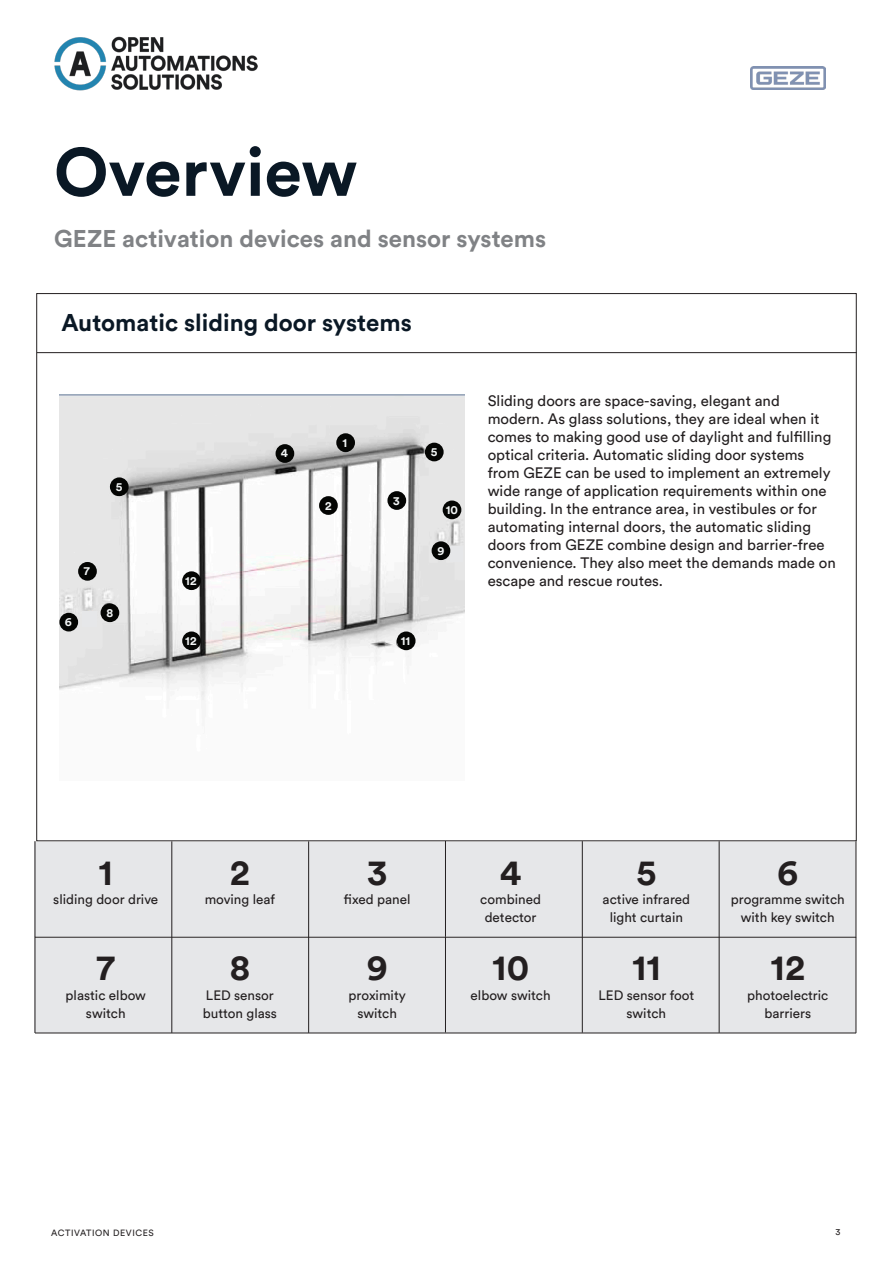
<style>
.page{position:relative;width:893px;height:1263px;background:#fff}
.page>*{position:absolute;margin:0;border:0;box-sizing:border-box;transform-origin:0 0}
.t1{font:700 67.5px "Circular Std";color:#0a1825}
.t2{font:700 36px "Circular Std";color:#231f20}
.t3{font:700 24px "Circular Std";color:#808285}
.t4{font:700 24px "Circular Std";color:#0a1825}
.t5{font:15px/18px "Circular Std";color:#231f20}
.t6{font:13.5px/18px "Circular Std";color:#231f20;text-align:center}
.t7{font:700 12px "Circular Std";letter-spacing:.015em;color:#f2f5f5}
.t8{font:9px "Circular Std";letter-spacing:.06em;color:#231f20}
</style>
<div class="page">
<img style="left:54px;top:37px;width:204px;height:53px">
<img style="left:751px;top:66px;width:74px;height:23px">
<hr style="left:37px;top:352px;width:820px;height:1px;background:#231f20">
<img style="left:59px;top:394px;width:406px;height:307px">
<div style="left:59px;top:613px;width:19px;height:18px;background:#040503;border-radius:50%"></div>
<div style="left:336px;top:433px;width:19px;height:19px;background:#040503;border-radius:50%"></div>
<div style="left:319px;top:496px;width:19px;height:19px;background:#040503;border-radius:50%"></div>
<div style="left:387px;top:491px;width:19px;height:19px;background:#040503;border-radius:50%"></div>
<div style="left:276px;top:444px;width:18px;height:19px;background:#040503;border-radius:50%"></div>
<div style="left:425px;top:443px;width:19px;height:18px;background:#040503;border-radius:50%"></div>
<div style="left:110px;top:477px;width:19px;height:19px;background:#040503;border-radius:50%"></div>
<div style="left:78px;top:562px;width:19px;height:19px;background:#040503;border-radius:50%"></div>
<div style="left:101px;top:603px;width:18px;height:19px;background:#040503;border-radius:50%"></div>
<div style="left:443px;top:500px;width:18px;height:19px;background:#040503;border-radius:50%"></div>
<div style="left:397px;top:631px;width:19px;height:19px;background:#040503;border-radius:50%"></div>
<div style="left:182px;top:631px;width:19px;height:19px;background:#040503;border-radius:50%"></div>
<div style="left:182px;top:571px;width:19px;height:19px;background:#040503;border-radius:50%"></div>
<div style="left:450px;top:547px;width:12px;height:15px;background:#e6e7e9"></div>
<div style="left:83px;top:611px;width:14px;height:15px;background:#e6e7e9"></div>
<div style="left:432px;top:541px;width:18px;height:19px;background:#040503;border-radius:50%"></div>
<div style="left:35px;top:842px;width:821px;height:95px;background:#e6e7e9"></div>
<div style="left:35px;top:938px;width:821px;height:95px;background:#e6e7e9"></div>
<hr style="left:35px;top:841px;width:1px;height:96px;background:#231f20">
<hr style="left:35px;top:937px;width:1px;height:96px;background:#231f20">
<hr style="left:35px;top:937px;width:821px;height:1px;background:#231f20">
<hr style="left:35px;top:1033px;width:821px;height:1px;background:#231f20">
<hr style="left:856px;top:841px;width:1px;height:96px;background:#231f20">
<hr style="left:856px;top:937px;width:1px;height:96px;background:#231f20">
<hr style="left:445px;top:841px;width:1px;height:96px;background:#231f20">
<hr style="left:445px;top:937px;width:1px;height:95px;background:#231f20">
<hr style="left:172px;top:841px;width:1px;height:96px;background:#231f20">
<hr style="left:172px;top:937px;width:1px;height:96px;background:#231f20">
<hr style="left:582px;top:841px;width:1px;height:96px;background:#231f20">
<hr style="left:582px;top:937px;width:1px;height:96px;background:#231f20">
<hr style="left:308px;top:841px;width:1px;height:96px;background:#231f20">
<hr style="left:308px;top:937px;width:1px;height:96px;background:#231f20">
<hr style="left:719px;top:841px;width:1px;height:96px;background:#231f20">
<hr style="left:719px;top:937px;width:1px;height:96px;background:#231f20">
<p class="t1" style="left:54px;top:128px;width:305px">Overview</p>
<p class="t3" style="left:54px;top:223px;width:494px">GEZE activation devices and sensor systems</p>
<p class="t4" style="left:61px;top:307px;width:352px">Automatic sliding door systems</p>
<p class="t7" style="left:116px;top:479px;width:8px">5</p>
<p class="t7" style="left:84px;top:563px;width:8px">7</p>
<p class="t7" style="left:65px;top:614px;width:8px">6</p>
<p class="t7" style="left:106px;top:605px;width:8px">8</p>
<p class="t7" style="left:342px;top:435px;width:6px">1</p>
<p class="t7" style="left:281px;top:445px;width:9px">4</p>
<p class="t7" style="left:431px;top:444px;width:8px">5</p>
<p class="t7" style="left:325px;top:498px;width:8px">2</p>
<p class="t7" style="left:393px;top:493px;width:8px">3</p>
<p class="t7" style="left:446px;top:502px;width:14px">10</p>
<p class="t7" style="left:185px;top:573px;width:13px">12</p>
<p class="t7" style="left:185px;top:633px;width:13px">12</p>
<p class="t7" style="left:401px;top:633px;width:11px">11</p>
<p class="t7" style="left:437px;top:543px;width:8px">9</p>
<p class="t5" style="left:488px;top:392px;width:350px">Sliding doors are space-saving, elegant and modern. As glass solutions, they are ideal when it comes to making good use of daylight and fulfilling optical criteria. Automatic sliding door systems from GEZE can be used to implement an extremely wide range of application requirements within one building. In the entrance area, in vestibules or for automating internal doors, the automatic sliding doors from GEZE combine design and barrier-free convenience. They also meet the demands made on escape and rescue routes.</p>
<p class="t2" style="left:99px;top:849px;width:16px">1</p>
<p class="t6" style="left:53px;top:890px;width:106px">sliding door drive</p>
<p class="t2" style="left:230px;top:849px;width:21px">2</p>
<p class="t6" style="left:205px;top:890px;width:72px">moving leaf</p>
<p class="t2" style="left:367px;top:849px;width:21px">3</p>
<p class="t6" style="left:344px;top:890px;width:68px">fixed panel</p>
<p class="t2" style="left:500px;top:849px;width:23px">4</p>
<p class="t6" style="left:480px;top:890px;width:62px">combined detector</p>
<p class="t2" style="left:636px;top:849px;width:21px">5</p>
<p class="t6" style="left:603px;top:890px;width:89px">active infrared light curtain</p>
<p class="t2" style="left:777px;top:849px;width:22px">6</p>
<p class="t6" style="left:731px;top:890px;width:115px">programme switch with key switch</p>
<p class="t2" style="left:97px;top:944px;width:20px">7</p>
<p class="t2" style="left:230px;top:944px;width:22px">8</p>
<p class="t2" style="left:367px;top:944px;width:22px">9</p>
<p class="t2" style="left:492px;top:944px;width:39px">10</p>
<p class="t2" style="left:632px;top:944px;width:30px">11</p>
<p class="t2" style="left:771px;top:944px;width:36px">12</p>
<p class="t6" style="left:66px;top:986px;width:82px">plastic elbow switch</p>
<p class="t6" style="left:203px;top:986px;width:76px;text-align:left">LED sensor button glass</p>
<p class="t6" style="left:349px;top:986px;width:59px">proximity switch</p>
<p class="t6" style="left:471px;top:986px;width:82px">elbow switch</p>
<p class="t6" style="left:598px;top:986px;width:97px">LED sensor foot switch</p>
<p class="t6" style="left:747px;top:986px;width:83px">photoelectric barriers</p>
<p class="t8" style="left:51px;top:1227px;width:104px">ACTIVATION DEVICES</p>
<p class="t8" style="left:836px;top:1226px;width:6px">3</p>
</div>
